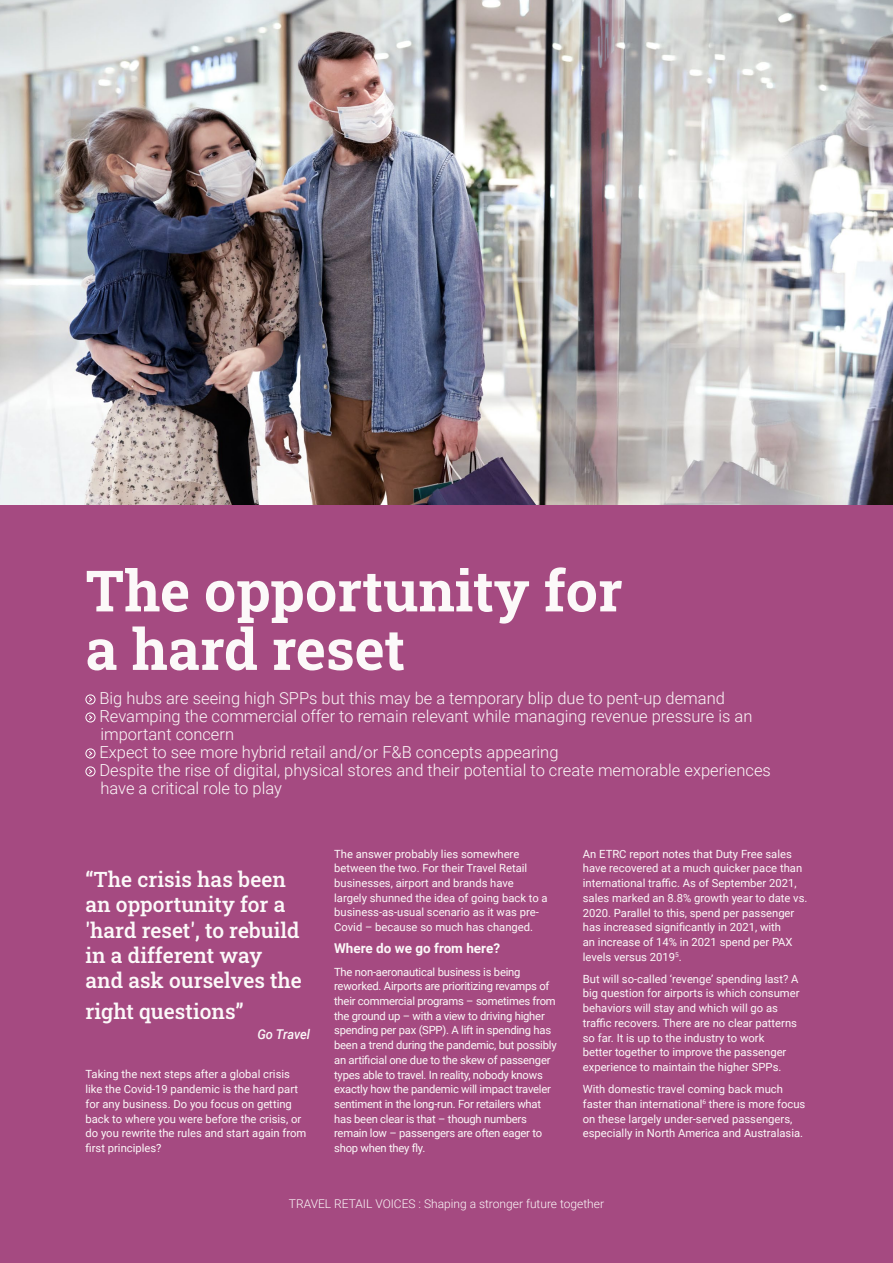
<style>
.page{position:relative;width:893px;height:1263px;background:#a54a81}
.page>*{position:absolute;margin:0;border:0;box-sizing:border-box;transform-origin:0 0}
.t1{font:57px/58.5px "Roboto Slab";color:#fcf9f9}
.t2{font:21px/25.2px "Roboto Slab";color:#fcf9f9}
.t3{font:300 16.5px/18px "Roboto";color:#fcf9f9}
.t4{font:700 13.5px "Roboto";color:#fcf9f9}
.t5{font:italic 500 13.5px "Roboto";letter-spacing:-.005em;color:#fcf9f9;scale:.95 1}
.t6{font:300 12px "Roboto";color:#fcf9f9}
.t7{font:11.25px/14.7px "Roboto";color:#fcf9f9}
.t8{font:11.25px/14.7px "Roboto";letter-spacing:-.02em;color:#fcf9f9}
</style>
<div class="page">
<div style="left:86px;top:694px;width:9px;height:10px;border:1px solid #fff;border-radius:50%"></div>
<svg style="left:88px;top:696px;width:5px;height:7px"></svg>
<div style="left:86px;top:712px;width:9px;height:10px;border:1px solid #fff;border-radius:50%"></div>
<svg style="left:88px;top:714px;width:5px;height:7px"></svg>
<div style="left:86px;top:748px;width:9px;height:10px;border:1px solid #fff;border-radius:50%"></div>
<svg style="left:88px;top:750px;width:5px;height:7px"></svg>
<div style="left:86px;top:766px;width:9px;height:10px;border:1px solid #fff;border-radius:50%"></div>
<svg style="left:88px;top:768px;width:5px;height:7px"></svg>
<img style="left:0;top:0;width:893px;height:504px">
<h1 class="t1" style="left:86px;top:560px;width:539px">The opportunity for a hard reset</h1>
<p class="t3" style="left:99px;top:689px;width:673px">Big hubs are seeing high SPPs but this may be a temporary blip due to pent-up demand Revamping the commercial offer to remain relevant while managing revenue pressure is an important concern<br>Expect to see more hybrid retail and/or F&amp;B concepts appearing<br>Despite the rise of digital, physical stores and their potential to create memorable experiences have a critical role to play</p>
<h2 class="t2" style="left:86px;top:866px;width:218px">“The crisis has been an opportunity for a 'hard reset', to rebuild in a different way and ask ourselves the</h2>
<h2 class="t2" style="left:86px;top:998px;width:160px">right questions”</h2>
<p class="t5" style="left:257px;top:1025px;width:57px">Go Travel</p>
<p class="t7" style="left:86px;top:1067px;width:222px">Taking the next steps after a global crisis like the Covid-19 pandemic is the hard part for any business. Do you focus on getting back to where you were before the crisis, or do you rewrite the rules and start again from first principles?</p>
<p class="t7" style="left:334px;top:846px;width:215px">The answer probably lies somewhere between the two. For their Travel Retail businesses, airport and brands have largely shunned the idea of going back to a business-as-usual scenario as it was pre-Covid – because so much has changed.</p>
<p class="t4" style="left:334px;top:939px;width:167px">Where do we go from here?</p>
<p class="t8" style="left:334px;top:964px;width:224px">The non-aeronautical business is being reworked. Airports are prioritizing revamps of their commercial programs – sometimes from the ground up – with a view to driving higher spending per pax (SPP). A lift in spending has been a trend during the pandemic, but possibly an artificial one due to the skew of passenger types able to travel. In reality, nobody knows exactly how the pandemic will impact traveler sentiment in the long-run. For retailers what has been clear is that – though numbers remain low – passengers are often eager to shop when they fly.</p>
<p class="t7" style="left:583px;top:846px;width:226px">An ETRC report notes that Duty Free sales have recovered at a much quicker pace than international traffic. As of September 2021, sales marked an 8.8% growth year to date vs.<br>2020. Parallel to this, spend per passenger has increased significantly in 2021, with<br>an increase of 14% in 2021 spend per PAX levels versus 2019<sup>5</sup>.</p>
<p class="t7" style="left:583px;top:971px;width:218px">But will so-called ‘revenge’ spending last? A big question for airports is which consumer behaviors will stay and which will go as traffic recovers. There are no clear patterns so far. It is up to the industry to work<br>better together to improve the passenger experience to maintain the higher SPPs.</p>
<p class="t7" style="left:583px;top:1081px;width:224px">With domestic travel coming back much faster than international<sup>6</sup> there is more focus on these largely under-served passengers, especially in North America and Australasia.</p>
<p class="t6" style="left:289px;top:1195px;width:317px">TRAVEL RETAIL VOICES : Shaping a stronger future together</p>
</div>
